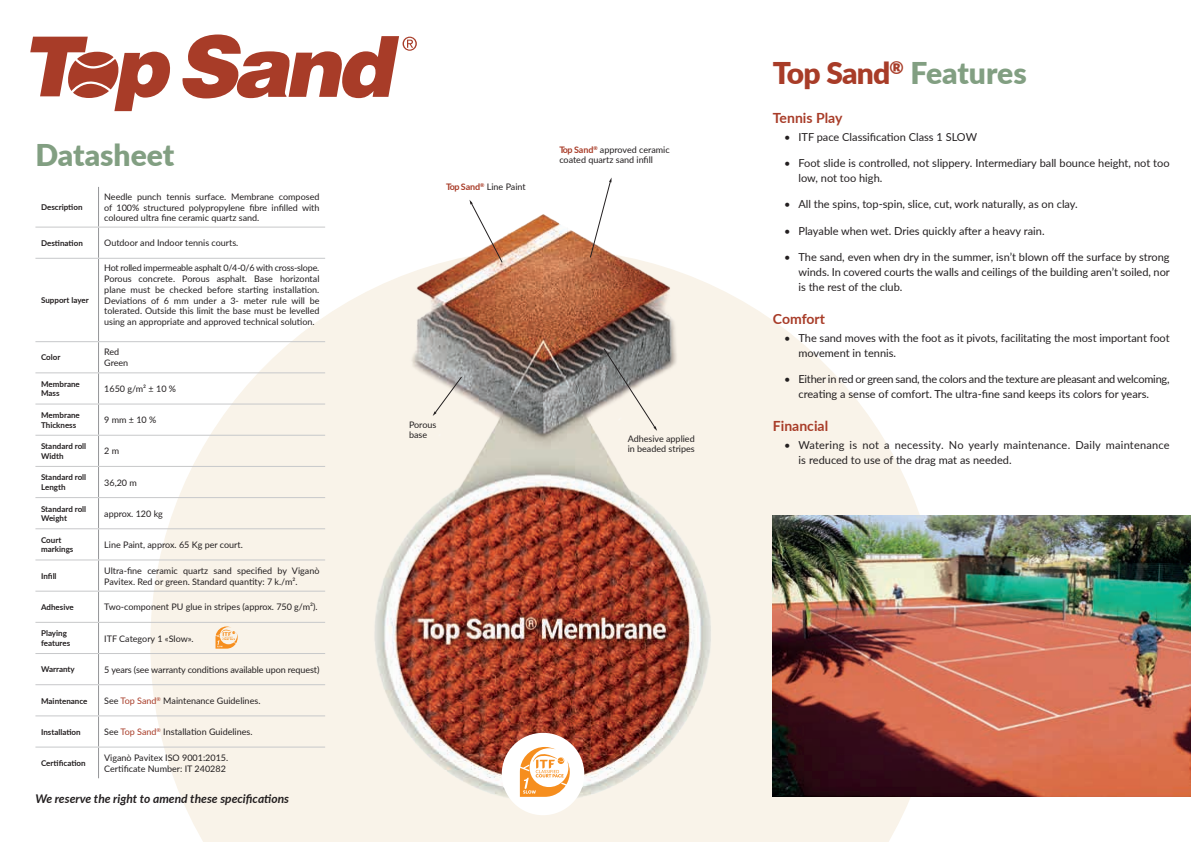
<style>
.page{position:relative;width:1191px;height:842px;background:#fff}
.page>*{position:absolute;margin:0;border:0;box-sizing:border-box;transform-origin:0 0}
.t1{font:900 30px "Lato";letter-spacing:-.005em;color:#829f82}
.t2{font:700 14px "Lato";color:#a83c28}
.t3{font:italic 700 12px "Lato";color:#231f20}
.t4{font:11px/15px "Lato";color:#231f20}
.t5{font:11px/15px "Lato";letter-spacing:-.02em;color:#231f20;text-align:center}
.t6{font:9px/10.8px "Lato";color:#231f20}
.t7{font:700 8px/9.6px "Lato";color:#231f20}
.s1{color:#a83c28}
.s2{font-weight:700;color:#a83c28}
</style>
<div class="page">
<img style="left:35px;top:98px;width:1104px;height:744px">
<div style="left:502px;top:733px;width:82px;height:82px;background:#fff;border-radius:50%"></div>
<svg style="left:603px;top:348px;width:54px;height:83px;background:#b9b6b1"></svg>
<svg style="left:469px;top:200px;width:34px;height:63px"></svg>
<svg style="left:590px;top:177px;width:21px;height:81px"></svg>
<svg style="left:432px;top:376px;width:30px;height:40px"></svg>
<svg style="left:520px;top:747px;width:50px;height:50px"></svg>
<svg style="left:215px;top:626px;width:23px;height:23px"></svg>
<hr style="left:98px;top:187px;width:1px;height:40px;background:#939598">
<hr style="left:98px;top:228px;width:1px;height:30px;background:#939598">
<hr style="left:98px;top:259px;width:1px;height:82px;background:#939598">
<hr style="left:98px;top:342px;width:1px;height:30px;background:#939598">
<hr style="left:98px;top:373px;width:1px;height:31px;background:#939598">
<hr style="left:98px;top:405px;width:1px;height:30px;background:#939598">
<hr style="left:98px;top:436px;width:1px;height:30px;background:#939598">
<hr style="left:98px;top:467px;width:1px;height:30px;background:#939598">
<hr style="left:98px;top:498px;width:1px;height:30px;background:#939598">
<hr style="left:98px;top:529px;width:1px;height:30px;background:#939598">
<hr style="left:98px;top:560px;width:1px;height:31px;background:#939598">
<hr style="left:98px;top:592px;width:1px;height:30px;background:#939598">
<hr style="left:98px;top:623px;width:1px;height:30px;background:#939598">
<hr style="left:98px;top:654px;width:1px;height:30px;background:#939598">
<hr style="left:98px;top:685px;width:1px;height:30px;background:#939598">
<hr style="left:98px;top:716px;width:1px;height:30px;background:#939598">
<hr style="left:98px;top:747px;width:1px;height:31px;background:#939598">
<hr style="left:35px;top:227px;width:64px;height:1px;background:#c7c8ca">
<hr style="left:99px;top:227px;width:226px;height:1px;background:#c7c8ca">
<hr style="left:35px;top:258px;width:64px;height:1px;background:#c7c8ca">
<hr style="left:99px;top:258px;width:226px;height:1px;background:#c7c8ca">
<hr style="left:35px;top:341px;width:64px;height:1px;background:#c7c8ca">
<hr style="left:99px;top:341px;width:226px;height:1px;background:#c7c8ca">
<hr style="left:35px;top:372px;width:64px;height:1px;background:#c7c8ca">
<hr style="left:99px;top:372px;width:226px;height:1px;background:#c7c8ca">
<hr style="left:35px;top:404px;width:64px;height:1px;background:#c7c8ca">
<hr style="left:99px;top:404px;width:226px;height:1px;background:#c7c8ca">
<hr style="left:35px;top:435px;width:64px;height:1px;background:#c7c8ca">
<hr style="left:99px;top:435px;width:226px;height:1px;background:#c7c8ca">
<hr style="left:35px;top:466px;width:64px;height:1px;background:#c7c8ca">
<hr style="left:99px;top:466px;width:226px;height:1px;background:#c7c8ca">
<hr style="left:35px;top:497px;width:64px;height:1px;background:#c7c8ca">
<hr style="left:99px;top:497px;width:226px;height:1px;background:#c7c8ca">
<hr style="left:35px;top:528px;width:64px;height:1px;background:#c7c8ca">
<hr style="left:99px;top:528px;width:226px;height:1px;background:#c7c8ca">
<hr style="left:35px;top:559px;width:64px;height:1px;background:#c7c8ca">
<hr style="left:99px;top:559px;width:226px;height:1px;background:#c7c8ca">
<hr style="left:35px;top:591px;width:64px;height:1px;background:#c7c8ca">
<hr style="left:99px;top:591px;width:226px;height:1px;background:#c7c8ca">
<hr style="left:35px;top:622px;width:64px;height:1px;background:#c7c8ca">
<hr style="left:99px;top:622px;width:226px;height:1px;background:#c7c8ca">
<hr style="left:35px;top:653px;width:64px;height:1px;background:#c7c8ca">
<hr style="left:99px;top:653px;width:226px;height:1px;background:#c7c8ca">
<hr style="left:35px;top:684px;width:64px;height:1px;background:#c7c8ca">
<hr style="left:99px;top:684px;width:226px;height:1px;background:#c7c8ca">
<hr style="left:35px;top:715px;width:64px;height:1px;background:#c7c8ca">
<hr style="left:99px;top:715px;width:226px;height:1px;background:#c7c8ca">
<hr style="left:35px;top:746px;width:64px;height:1px;background:#c7c8ca">
<hr style="left:99px;top:746px;width:226px;height:1px;background:#c7c8ca">
<img style="left:772px;top:516px;width:419px;height:281px">
<svg style="left:30px;top:37px;width:142px;height:74px"></svg>
<svg style="left:182px;top:35px;width:235px;height:63px"></svg>
<h1 class="t1" style="left:35px;top:136px;width:140px">Datasheet</h1>
<p class="t7" style="left:41px;top:202px;width:43px">Description</p>
<p class="t6" style="left:104px;top:191px;width:217px;text-align:justify">Needle punch tennis surface. Membrane composed of 100% structured polypropylene fibre infilled with coloured ultra fine ceramic quartz sand.</p>
<p class="t7" style="left:41px;top:238px;width:43px">Destination</p>
<p class="t6" style="left:104px;top:237px;width:136px">Outdoor and Indoor tennis courts.</p>
<p class="t7" style="left:41px;top:295px;width:49px">Support layer</p>
<p class="t6" style="left:104px;top:262px;width:217px;text-align:justify">Hot rolled impermeable asphalt 0/4-0/6 with cross-slope.<br>Porous concrete. Porous asphalt. Base horizontal plane must be checked before starting installation.<br>Deviations of 6 mm under a 3- meter rule will be tolerated. Outside this limit the base must be levelled using an appropriate and approved technical solution.</p>
<p class="t7" style="left:41px;top:353px;width:21px">Color</p>
<p class="t6" style="left:104px;top:347px;width:26px">Red<br>Green</p>
<p class="t7" style="left:41px;top:379px;width:40px">Membrane<br>Mass</p>
<p class="t6" style="left:104px;top:383px;width:73px">1650 g/m² ± 10 %</p>
<p class="t7" style="left:41px;top:410px;width:40px">Membrane<br>Thickness</p>
<p class="t6" style="left:104px;top:414px;width:54px">9 mm ± 10 %</p>
<p class="t7" style="left:41px;top:441px;width:47px">Standard roll<br>Width</p>
<p class="t6" style="left:104px;top:446px;width:16px">2 m</p>
<p class="t7" style="left:41px;top:472px;width:47px">Standard roll<br>Length</p>
<p class="t6" style="left:104px;top:477px;width:34px">36,20 m</p>
<p class="t7" style="left:41px;top:504px;width:47px">Standard roll<br>Weight</p>
<p class="t6" style="left:104px;top:508px;width:60px">approx. 120 kg</p>
<p class="t7" style="left:41px;top:535px;width:34px">Court markings</p>
<p class="t6" style="left:104px;top:539px;width:140px">Line Paint, approx. 65 Kg per court.</p>
<p class="t7" style="left:41px;top:571px;width:17px">Infill</p>
<p class="t6" style="left:104px;top:565px;width:217px">Ultra-fine ceramic quartz sand specified by Viganò<br>Pavitex. Red or green. Standard quantity: 7 k./m².</p>
<p class="t7" style="left:41px;top:602px;width:34px">Adhesive</p>
<p class="t6" style="left:104px;top:601px;width:215px">Two-component PU glue in stripes (approx. 750 g/m²).</p>
<p class="t7" style="left:41px;top:628px;width:31px">Playing features</p>
<p class="t6" style="left:104px;top:633px;width:91px">ITF Category 1 «Slow».</p>
<p class="t7" style="left:41px;top:664px;width:35px">Warranty</p>
<p class="t6" style="left:104px;top:664px;width:217px">5 years (see warranty conditions available upon request)</p>
<p class="t7" style="left:41px;top:696px;width:48px">Maintenance</p>
<p class="t6" style="left:104px;top:695px;width:158px">See <span class="s1">Top Sand</span><sup>®</sup> Maintenance Guidelines.</p>
<p class="t7" style="left:41px;top:727px;width:41px">Installation</p>
<p class="t6" style="left:104px;top:726px;width:150px">See <span class="s1">Top Sand</span><sup>®</sup> Installation Guidelines.</p>
<p class="t7" style="left:41px;top:758px;width:46px">Certification</p>
<p class="t6" style="left:104px;top:752px;width:125px">Viganò Pavitex ISO 9001:2015.<br>Certificate Number: IT 240282</p>
<h3 class="t3" style="left:35px;top:792px;width:255px">We reserve the right to amend these specifications</h3>
<p class="t6" style="left:446px;top:181px;width:81px"><span class="s2">Top Sand</span><sup>®</sup> Line Paint</p>
<p class="t6" style="left:559px;top:145px;width:112px;line-height:10px"><span class="s2">Top Sand</span><sup>®</sup> approved ceramic coated quartz sand infill</p>
<p class="t6" style="left:409px;top:420px;width:29px;line-height:10px">Porous base</p>
<p class="t6" style="left:627px;top:434px;width:69px;line-height:10px">Adhesive applied in beaded stripes</p>
<h1 class="t1" style="left:773px;top:54px;width:255px"><span class="s1">Top Sand</span><sup>®</sup> Features</h1>
<h2 class="t2" style="left:773px;top:109px;width:71px">Tennis Play</h2>
<p class="t4" style="left:784px;top:129px;width:194px">• ITF pace Classification Class 1 SLOW</p>
<p class="t4" style="left:798px;top:155px;width:373px;text-indent:-14px">• Foot slide is controlled, not slippery. Intermediary ball bounce height, not too low, not too high.</p>
<p class="t4" style="left:784px;top:196px;width:295px">• All the spins, top-spin, slice, cut, work naturally, as on clay.</p>
<p class="t4" style="left:784px;top:223px;width:262px">• Playable when wet. Dries quickly after a heavy rain.</p>
<p class="t4" style="left:798px;top:249px;width:373px;text-align:justify;text-indent:-14px">• The sand, even when dry in the summer, isn’t blown off the surface by strong winds. In covered courts the walls and ceilings of the building aren’t soiled, nor is the rest of the club.</p>
<h2 class="t2" style="left:773px;top:310px;width:54px">Comfort</h2>
<p class="t4" style="left:798px;top:330px;width:373px;text-indent:-14px">• The sand moves with the foot as it pivots, facilitating the most important foot movement in tennis.</p>
<p class="t5" style="left:784px;top:371px;width:387px">• Either in red or green sand, the colors and the texture are pleasant and welcoming, creating a sense of comfort. The ultra-fine sand keeps its colors for years.</p>
<h2 class="t2" style="left:773px;top:417px;width:57px">Financial</h2>
<p class="t4" style="left:798px;top:437px;width:373px;text-indent:-14px">• Watering is not a necessity. No yearly maintenance. Daily maintenance is reduced to use of the drag mat as needed.</p>
</div>
